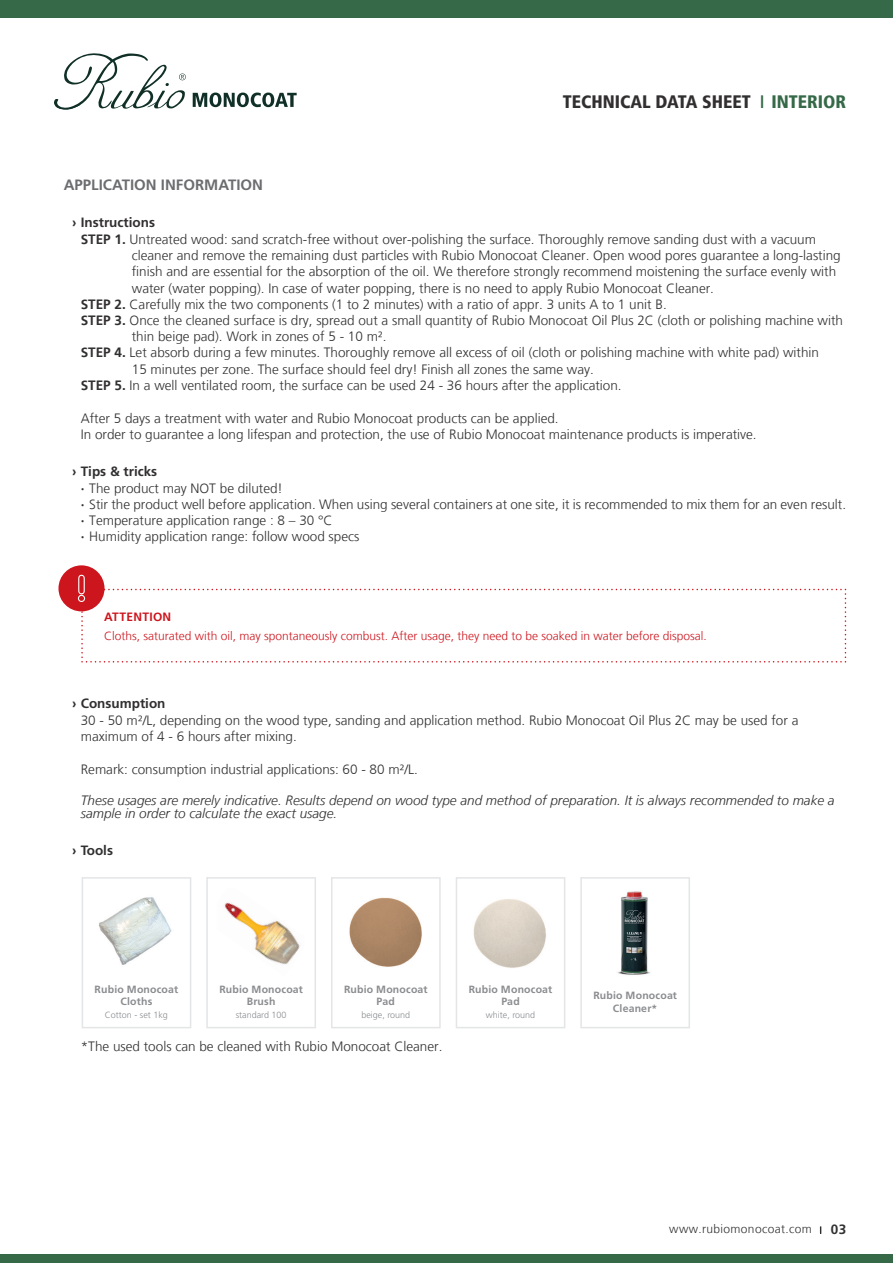
<style>
.page{position:relative;width:893px;height:1263px;background:#fff}
.page>*{position:absolute;margin:0;border:0;box-sizing:border-box;transform-origin:0 0}
.t1{font:900 condensed 18px "Frutiger 77";color:#312f30}
.t2{font:700 15px "Frutiger LT Std";color:#6c6d70}
.t3{font:300 13.5px/16.2px "Frutiger LT";color:#312f30}
.t4{font:italic 300 13.5px/13.5px "Frutiger LT";color:#312f30}
.t5{font:700 13.5px "Frutiger LT Std";color:#312f30}
.t6{font:300 12px "Frutiger LT";color:#cd151d}
.t7{font:300 12px "Frutiger LT";letter-spacing:.03em;color:#312f30}
.t8{font:700 12px "Frutiger LT";letter-spacing:.025em;color:#cd151d}
.t9{font:700 10.5px/12.6px "Frutiger LT Std";letter-spacing:.015em;color:#8a8c8f;text-align:center}
.t10{font:300 9px "Frutiger LT Std";color:#8a8c8f}
.s1{color:#356947}
.s2{font-weight:700}
.s3{font-family:"Frutiger 65";font-weight:700;font-size:9.15px}
.s4{font-family:"Frutiger LT Std";font-weight:700;font-size:13.5px}
</style>
<div class="page">
<div style="left:58px;top:565px;width:47px;height:46px;background:#cd151d;border-radius:50%"></div>
<svg style="left:78px;top:575px;width:768px;height:87px"></svg>
<svg style="left:82px;top:877px;width:109px;height:151px"></svg>
<img style="left:92px;top:888px;width:87px;height:89px">
<svg style="left:206px;top:877px;width:110px;height:151px"></svg>
<img style="left:217px;top:888px;width:87px;height:88px">
<svg style="left:331px;top:877px;width:110px;height:151px"></svg>
<img style="left:348px;top:897px;width:75px;height:71px">
<svg style="left:456px;top:877px;width:109px;height:151px"></svg>
<img style="left:472px;top:897px;width:75px;height:71px">
<svg style="left:580px;top:877px;width:110px;height:151px"></svg>
<img style="left:601px;top:888px;width:67px;height:89px">
<svg style="left:54px;top:53px;width:132px;height:57px"></svg>
<svg style="left:193px;top:92px;width:104px;height:15px"></svg>
<div style="left:0;top:0;width:893px;height:18px;background:#356947"></div>
<div style="left:0;top:1254px;width:893px;height:9px;background:#356947"></div>
<h1 class="t1" style="left:563px;top:91px;width:285px">TECHNICAL DATA SHEET <span class="s1">I INTERIOR</span></h1>
<p class="t2" style="left:64px;top:176px;width:201px">APPLICATION INFORMATION</p>
<p class="t5" style="left:72px;top:214px;width:84px">› Instructions</p>
<p class="t3" style="left:81px;top:231px;width:737px"><span class="s2">STEP 1.</span> Untreated wood: sand scratch-free without over-polishing the surface. Thoroughly remove sanding dust with a vacuum</p>
<p class="t3" style="left:132px;top:248px;width:710px">cleaner and remove the remaining dust particles with Rubio Monocoat Cleaner. Open wood pores guarantee a long-lasting</p>
<p class="t3" style="left:132px;top:264px;width:706px">finish and are essential for the absorption of the oil. We therefore strongly recommend moistening the surface evenly with</p>
<p class="t3" style="left:132px;top:280px;width:584px">water (water popping). In case of water popping, there is no need to apply Rubio Monocoat Cleaner.</p>
<p class="t3" style="left:81px;top:296px;width:587px"><span class="s2">STEP 2.</span> Carefully mix the two components (1 to 2 minutes) with a ratio of appr. 3 units A to 1 unit B.</p>
<p class="t3" style="left:81px;top:312px;width:764px"><span class="s2">STEP 3.</span> Once the cleaned surface is dry, spread out a small quantity of Rubio Monocoat Oil Plus 2C (cloth or polishing machine with</p>
<p class="t3" style="left:132px;top:329px;width:256px">thin beige pad). Work in zones of 5 - 10 m².</p>
<p class="t3" style="left:81px;top:345px;width:740px"><span class="s2">STEP 4.</span> Let absorb during a few minutes. Thoroughly remove all excess of oil (cloth or polishing machine with white pad) within</p>
<p class="t3" style="left:132px;top:361px;width:464px">15 minutes per zone. The surface should feel dry! Finish all zones the same way.</p>
<p class="t3" style="left:81px;top:377px;width:542px"><span class="s2">STEP 5.</span> In a well ventilated room, the surface can be used 24 - 36 hours after the application.</p>
<p class="t3" style="left:81px;top:410px;width:677px">After 5 days a treatment with water and Rubio Monocoat products can be applied.<br>In order to guarantee a long lifespan and protection, the use of Rubio Monocoat maintenance products is imperative.</p>
<p class="t5" style="left:72px;top:463px;width:87px">› Tips &amp; tricks</p>
<p class="t3" style="left:81px;top:480px;width:767px"><span class="s2">·</span> The product may NOT be diluted!<br><span class="s2">·</span> Stir the product well before application. When using several containers at one site, it is recommended to mix them for an even result. <span class="s2">·</span> Temperature application range : 8 – 30 °C<br><span class="s2">·</span> Humidity application range: follow wood specs</p>
<p class="t8" style="left:104px;top:609px;width:69px">ATTENTION</p>
<p class="t6" style="left:104px;top:629px;width:604px">Cloths, saturated with oil, may spontaneously combust. After usage, they need to be soaked in water before disposal.</p>
<p class="t5" style="left:72px;top:695px;width:95px">› Consumption</p>
<p class="t3" style="left:81px;top:712px;width:719px">30 - 50 m²/L, depending on the wood type, sanding and application method. Rubio Monocoat Oil Plus 2C may be used for a maximum of 4 - 6 hours after mixing.</p>
<p class="t3" style="left:81px;top:762px;width:339px">Remark: consumption industrial applications: 60 - 80 m²/L.</p>
<p class="t4" style="left:81px;top:793px;width:755px">These usages are merely indicative. Results depend on wood type and method of preparation. It is always recommended to make a sample in order to calculate the exact usage.</p>
<p class="t5" style="left:72px;top:842px;width:42px">› Tools</p>
<p class="t9" style="left:95px;top:983px;width:85px">Rubio Monocoat<br>Cloths</p>
<p class="t10" style="left:105px;top:1010px;width:65px">Cotton - set 1kg</p>
<p class="t9" style="left:219px;top:983px;width:85px">Rubio Monocoat<br>Brush</p>
<p class="t10" style="left:236px;top:1010px;width:52px">standard 100</p>
<p class="t9" style="left:344px;top:983px;width:85px">Rubio Monocoat<br>Pad</p>
<p class="t10" style="left:361px;top:1010px;width:50px">beige, round</p>
<p class="t9" style="left:469px;top:983px;width:85px">Rubio Monocoat<br>Pad</p>
<p class="t10" style="left:486px;top:1010px;width:51px">white, round</p>
<p class="t9" style="left:593px;top:989px;width:85px">Rubio Monocoat<br>Cleaner*</p>
<p class="t3" style="left:81px;top:1038px;width:363px">*The used tools can be cleaned with Rubio Monocoat Cleaner.</p>
<p class="t7" style="left:669px;top:1222px;width:178px">www.rubiomonocoat.com <span class="s3">I</span> <span class="s4">03</span></p>
</div>
